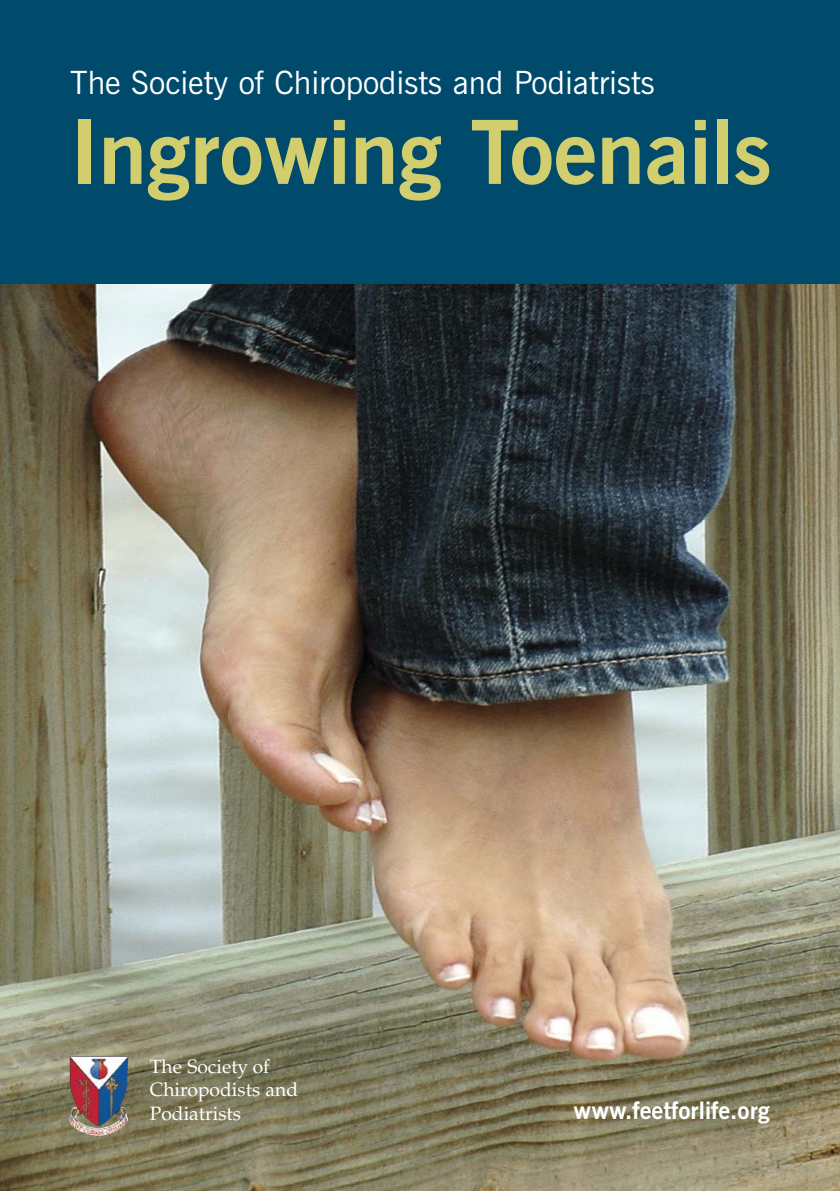
<style>
.page{position:relative;width:840px;height:1191px;background:#fff}
.page>*{position:absolute;margin:0;border:0;box-sizing:border-box;transform-origin:0 0}
.t1{font:700 88px "News Gothic BT";letter-spacing:-.005em;color:#d2ce6e}
.t2{font:32px "News Gothic BT";color:#fff}
.t3{font:700 24px "News Gothic BT";color:#fff}
.t4{font:19.2px/23.4px "Palatino";color:#fff}
</style>
<div class="page">
<img style="left:0;top:284px;width:839px;height:907px">
<div style="left:0;top:1px;width:839px;height:283px;background:#004b6c"></div>
<img style="left:68px;top:1055px;width:60px;height:80px">
<p class="t2" style="left:70px;top:71px;width:586px">The Society of Chiropodists and Podiatrists</p>
<h1 class="t1" style="left:70px;top:120px;width:702px">Ingrowing Toenails</h1>
<p class="t4" style="left:150px;top:1056px;width:150px">The Society of<br>Chiropodists and<br>Podiatrists</p>
<p class="t3" style="left:573px;top:1102px;width:198px">www.feetforlife.org</p>
</div>
